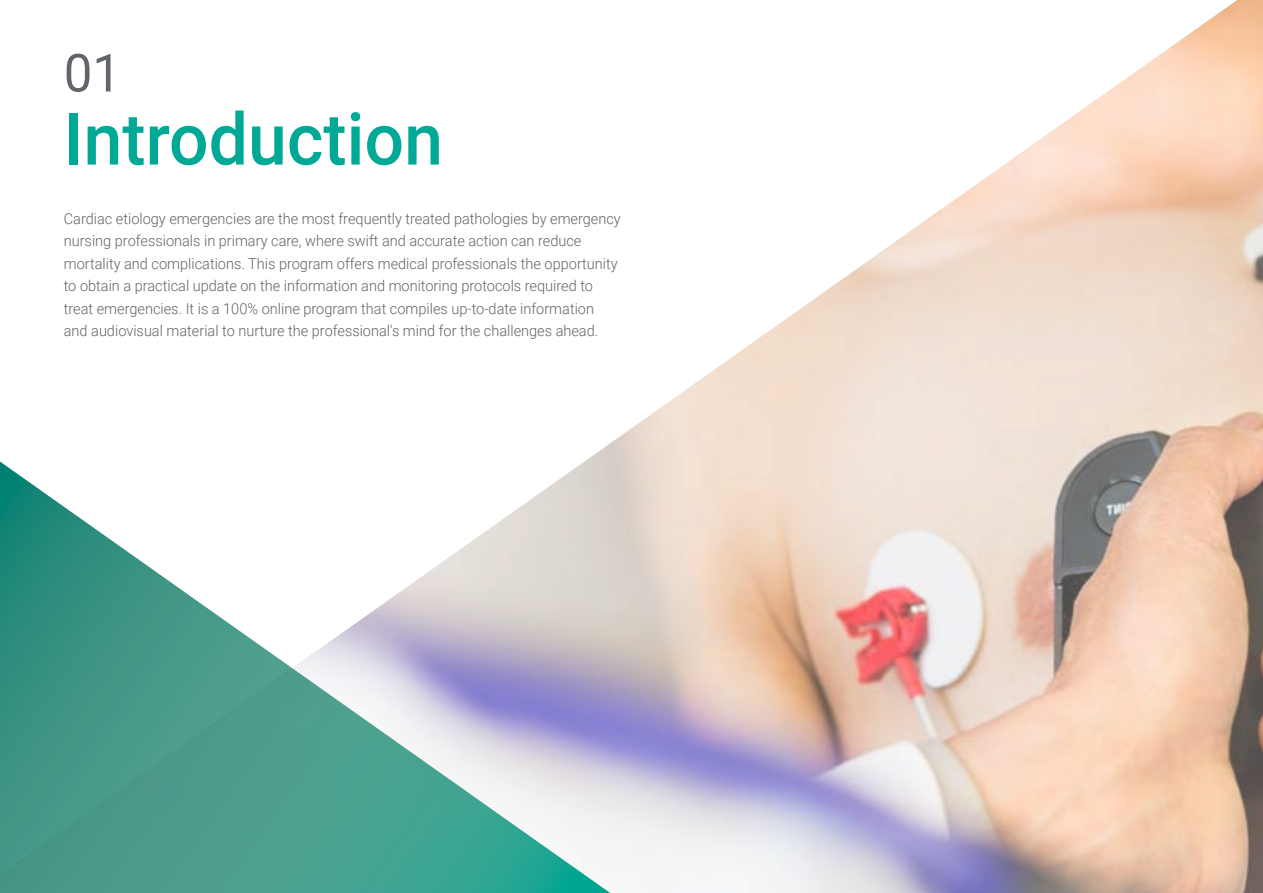
<style>
.page{position:relative;width:1263px;height:893px;background:#fff}
.page>*{position:absolute;margin:0;border:0;box-sizing:border-box;transform-origin:0 0}
.t1{font:500 72px "Roboto";color:#00a996}
.t2{font:52.5px "Roboto";color:#61646a}
.t3{font:300 15px/22.5px "Roboto";color:#61646a}
</style>
<div class="page">
<img style="left:607px;top:0;width:656px;height:893px">
<svg style="left:0;top:446px;width:640px;height:447px"></svg>
<h2 class="t2" style="left:64px;top:36px;width:59px">01</h2>
<h1 class="t1" style="left:64px;top:89px;width:381px">Introduction</h1>
<p class="t3" style="left:64px;top:207px;width:558px">Cardiac etiology emergencies are the most frequently treated pathologies by emergency nursing professionals in primary care, where swift and accurate action can reduce mortality and complications. This program offers medical professionals the opportunity to obtain a practical update on the information and monitoring protocols required to treat emergencies. It is a 100% online program that compiles up-to-date information and audiovisual material to nurture the professional's mind for the challenges ahead.</p>
</div>
